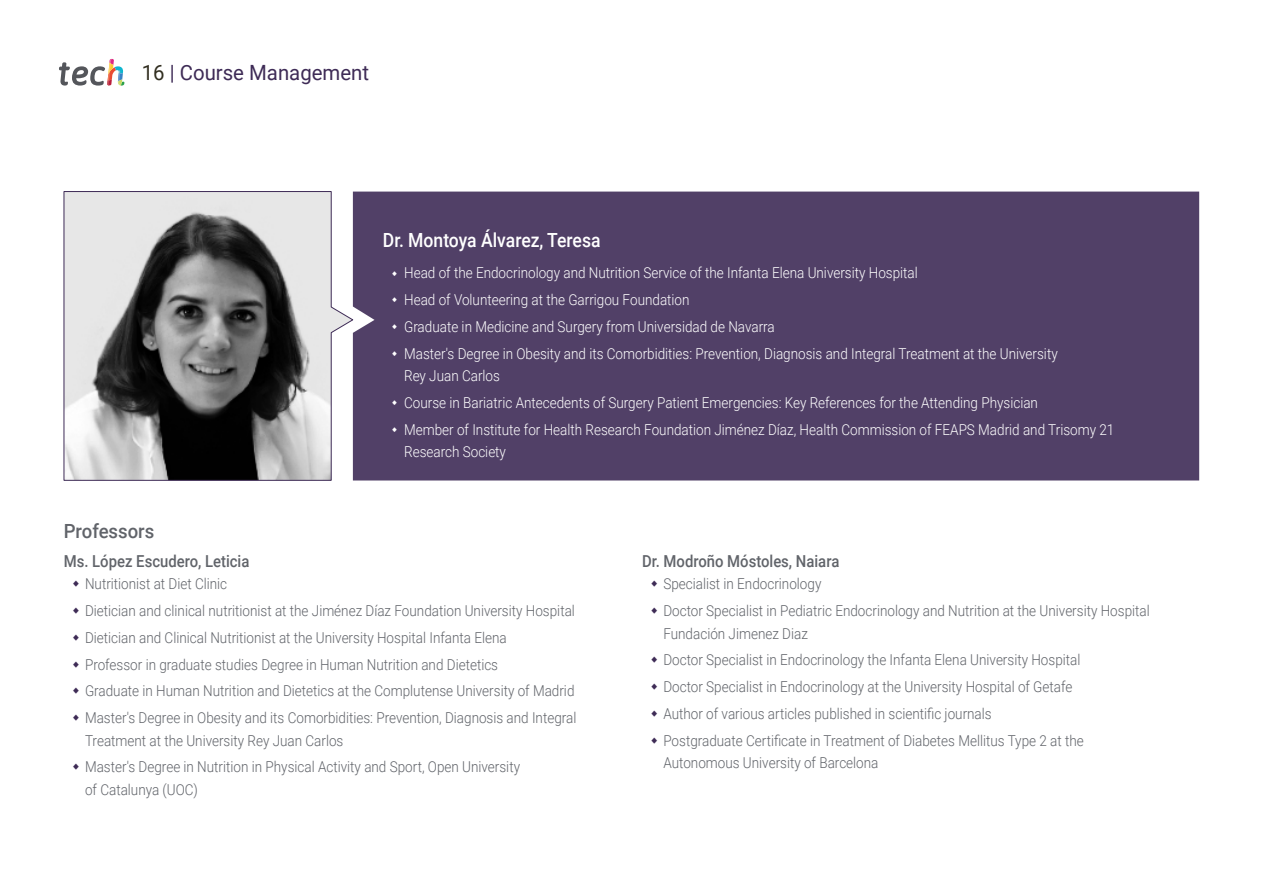
<style>
.page{position:relative;width:1263px;height:893px;background:#fff}
.page>*{position:absolute;margin:0;border:0;box-sizing:border-box;transform-origin:0 0}
.t1{font:21px "Roboto";color:#3e2b56}
.t2{font:500 19.5px "Roboto";color:#fff;scale:.9 1}
.t3{font:500 19.5px "Roboto";color:#61646a;scale:.95 1}
.t4{font:500 16.5px "Roboto";color:#61646a;scale:.9 1}
.t5{font:300 15px/26.7px "Roboto";color:#61646a;scale:.9 1}
.t6{font:300 15px/26.7px "Roboto";color:#fff;scale:.9 1}
.s1{color:#312e20}
</style>
<div class="page">
<svg style="left:64px;top:191px;width:289px;height:290px;background:#969697"></svg>
<div style="left:353px;top:192px;width:846px;height:288px;background:#514067"></div>
<svg style="left:59px;top:59px;width:65px;height:27px"></svg>
<svg style="left:392px;top:271px;width:5px;height:5px"></svg>
<svg style="left:392px;top:298px;width:5px;height:5px"></svg>
<svg style="left:392px;top:324px;width:5px;height:5px"></svg>
<svg style="left:392px;top:351px;width:5px;height:5px"></svg>
<svg style="left:392px;top:400px;width:5px;height:5px"></svg>
<svg style="left:392px;top:427px;width:5px;height:5px"></svg>
<h1 class="t1" style="left:142px;top:57px;width:229px"><span class="s1">16</span> | Course Management</h1>
<h2 class="t3" style="left:64px;top:517px;width:97px">Professors</h2>
<h2 class="t2" style="left:383px;top:226px;width:243px">Dr. Montoya Álvarez, Teresa</h2>
<p class="t6" style="left:404px;top:259px;width:728px">Head of the Endocrinology and Nutrition Service of the Infanta Elena University Hospital<br>Head of Volunteering at the Garrigou Foundation<br>Graduate in Medicine and Surgery from Universidad de Navarra<br>Master's Degree in Obesity and its Comorbidities: Prevention, Diagnosis and Integral Treatment at the University</p>
<p class="t6" style="left:404px;top:362px;width:791px">Rey Juan Carlos<br>Course in Bariatric Antecedents of Surgery Patient Emergencies: Key References for the Attending Physician<br>Member of Institute for Health Research Foundation Jiménez Díaz, Health Commission of FEAPS Madrid and Trisomy 21</p>
<p class="t6" style="left:404px;top:438px;width:115px">Research Society</p>
<p class="t4" style="left:64px;top:550px;width:208px">Ms. López Escudero, Leticia</p>
<p class="t5" style="left:85px;top:570px;width:547px">Nutritionist at Diet Clinic<br>Dietician and clinical nutritionist at the Jiménez Díaz Foundation University Hospital Dietician and Clinical Nutritionist at the University Hospital Infanta Elena<br>Professor in graduate studies Degree in Human Nutrition and Dietetics<br>Graduate in Human Nutrition and Dietetics at the Complutense University of Madrid Master's Degree in Obesity and its Comorbidities: Prevention, Diagnosis and Integral</p>
<p class="t5" style="left:85px;top:726px;width:485px">Treatment at the University Rey Juan Carlos<br>Master's Degree in Nutrition in Physical Activity and Sport, Open University</p>
<p class="t5" style="left:85px;top:776px;width:127px">of Catalunya (UOC)</p>
<p class="t4" style="left:642px;top:550px;width:221px">Dr. Modroño Móstoles, Naiara</p>
<p class="t5" style="left:663px;top:570px;width:542px">Specialist in Endocrinology<br>Doctor Specialist in Pediatric Endocrinology and Nutrition at the University Hospital</p>
<p class="t5" style="left:663px;top:619px;width:469px">Fundación Jimenez Diaz<br>Doctor Specialist in Endocrinology the Infanta Elena University Hospital Doctor Specialist in Endocrinology at the University Hospital of Getafe Author of various articles published in scientific journals<br>Postgraduate Certificate in Treatment of Diabetes Mellitus Type 2 at the</p>
<p class="t5" style="left:663px;top:749px;width:241px">Autonomous University of Barcelona</p>
</div>
